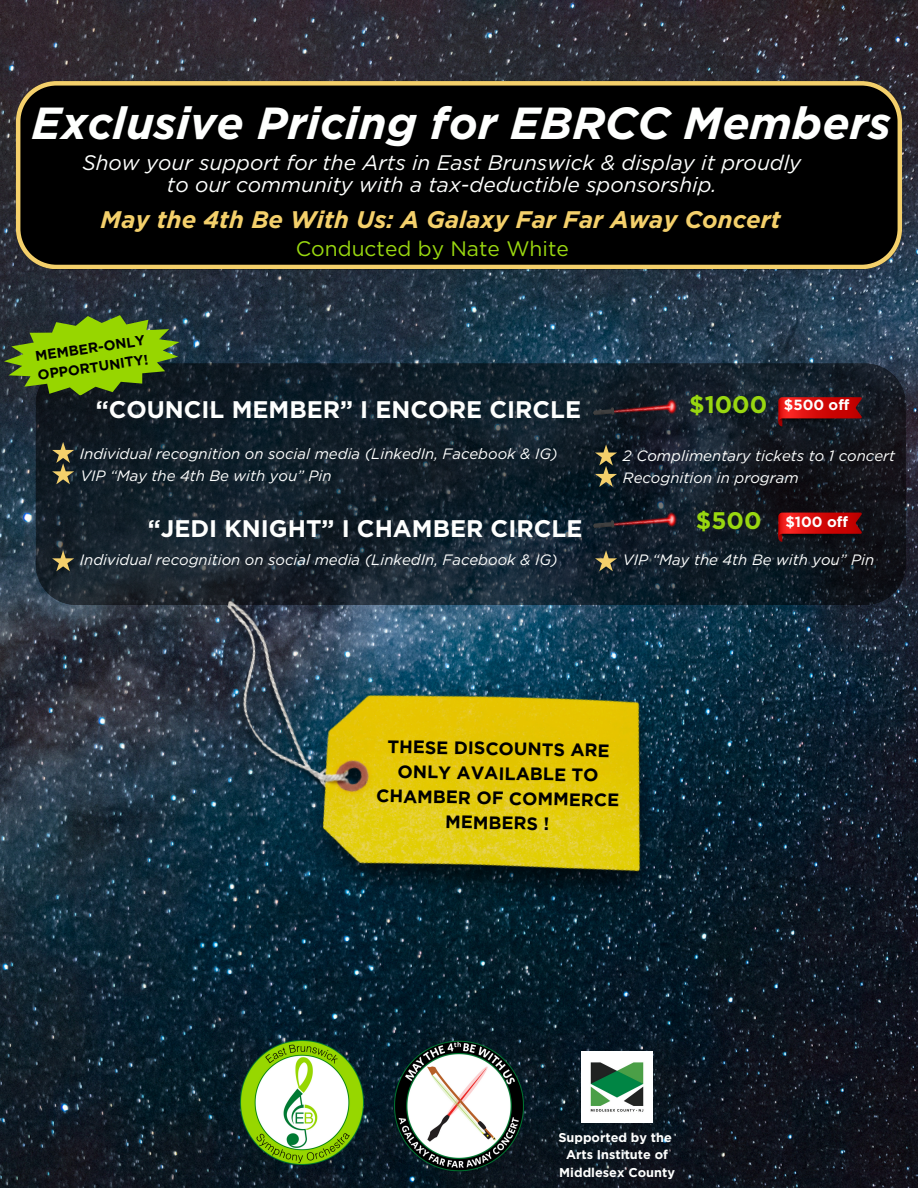
<style>
.page{position:relative;width:918px;height:1188px;background:#fff}
.page>*{position:absolute;margin:0;border:0;box-sizing:border-box;transform-origin:0 0}
.t1{font:italic 700 44.85px "Gotham";color:#fefffe}
.t2{font:700 24px "Gotham";color:#fefffe}
.t3{font:italic 700 24px "Gotham";color:#f4d06b}
.t4{font:700 24px "Gotham";color:#99d710}
.t5{font:italic 21px/22.5px "Gotham";color:#fefffe;text-align:center}
.t6{font:21px "Gotham";color:#99d710}
.t7{font:700 18px/24.8px "Gotham";color:#000;text-align:center}
.t8{font:italic 15px "Gotham";color:#fefffe}
.t9{font:700 14.7px "Gotham";color:#fefffe}
.t10{font:700 13.95px/19.2px "Gotham";color:#000}
.t11{font:700 12.75px/17.5px "Gotham";color:#fefffe;text-align:center}
</style>
<div class="page">
<img style="left:0;top:0;width:918px;height:1188px">
<img style="left:240px;top:1040px;width:124px;height:124px">
<img style="left:394px;top:1038px;width:130px;height:134px">
<img style="left:582px;top:1052px;width:71px;height:70px">
<svg style="left:36px;top:363px;width:869px;height:242px;background:#14202a"></svg>
<svg style="left:4px;top:315px;width:176px;height:81px;background:#689313"></svg>
<img style="left:605px;top:370px;width:78px;height:77px">
<svg style="left:592px;top:401px;width:24px;height:23px"></svg>
<img style="left:665px;top:398px;width:15px;height:16px">
<svg style="left:595px;top:444px;width:22px;height:43px"></svg>
<svg style="left:52px;top:442px;width:22px;height:42px"></svg>
<img style="left:605px;top:483px;width:78px;height:77px">
<svg style="left:592px;top:514px;width:24px;height:23px"></svg>
<img style="left:665px;top:511px;width:15px;height:16px">
<svg style="left:595px;top:550px;width:22px;height:21px"></svg>
<svg style="left:52px;top:550px;width:22px;height:21px"></svg>
<img style="left:166px;top:597px;width:532px;height:372px">
<img style="left:778px;top:426px;width:83px;height:2px">
<svg style="left:778px;top:397px;width:84px;height:29px;background:#9e1011"></svg>
<svg style="left:16px;top:81px;width:886px;height:188px;background:#0d0c06"></svg>
<img style="left:778px;top:512px;width:83px;height:32px">
<svg style="left:778px;top:513px;width:84px;height:29px;background:#9a0e0f"></svg>
<p class="t1" style="left:32px;top:96px;width:861px">Exclusive Pricing for EBRCC Members</p>
<p class="t5" style="left:82px;top:151px;width:721px">Show your support for the Arts in East Brunswick &amp; display it proudly to our community with a tax-deductible sponsorship.</p>
<p class="t3" style="left:101px;top:205px;width:682px">May the 4th Be With Us: A Galaxy Far Far Away Concert</p>
<h2 class="t10" style="left:34px;top:346px;width:113px;rotate:-8deg">MEMBER-ONLY<br>OPPORTUNITY!</h2>
<h3 class="t6" style="left:296px;top:235px;width:275px">Conducted by Nate White</h3>
<h2 class="t2" style="left:96px;top:395px;width:487px">“COUNCIL MEMBER” I ENCORE CIRCLE</h2>
<h6 class="t8" style="left:80px;top:444px;width:480px">Individual recognition on social media (LinkedIn, Facebook &amp; IG)</h6>
<p class="t8" style="left:80px;top:467px;width:253px">VIP “May the 4th Be with you” Pin</p>
<h3 class="t2" style="left:148px;top:514px;width:436px">“JEDI KNIGHT” I CHAMBER CIRCLE</h3>
<p class="t8" style="left:80px;top:551px;width:480px">Individual recognition on social media (LinkedIn, Facebook &amp; IG)</p>
<p class="t4" style="left:689px;top:390px;width:80px">$1000</p>
<p class="t8" style="left:623px;top:447px;width:274px">2 Complimentary tickets to 1 concert</p>
<p class="t8" style="left:623px;top:468px;width:177px">Recognition in program</p>
<p class="t9" style="left:784px;top:396px;width:67px">$500 off</p>
<h4 class="t4" style="left:696px;top:506px;width:67px">$500</h4>
<p class="t9" style="left:785px;top:513px;width:64px">$100 off</p>
<h3 class="t8" style="left:623px;top:551px;width:253px">VIP “May the 4th Be with you” Pin</h3>
<p class="t7" style="left:377px;top:734px;width:245px;rotate:1deg">THESE DISCOUNTS ARE<br>ONLY AVAILABLE TO<br>CHAMBER OF COMMERCE<br>MEMBERS !</p>
<h1 class="t11" style="left:558px;top:1129px;width:115px">Supported by the</h1>
<h4 class="t11" style="left:559px;top:1146px;width:117px">Arts Institute of<br>Middlesex County</h4>
</div>
